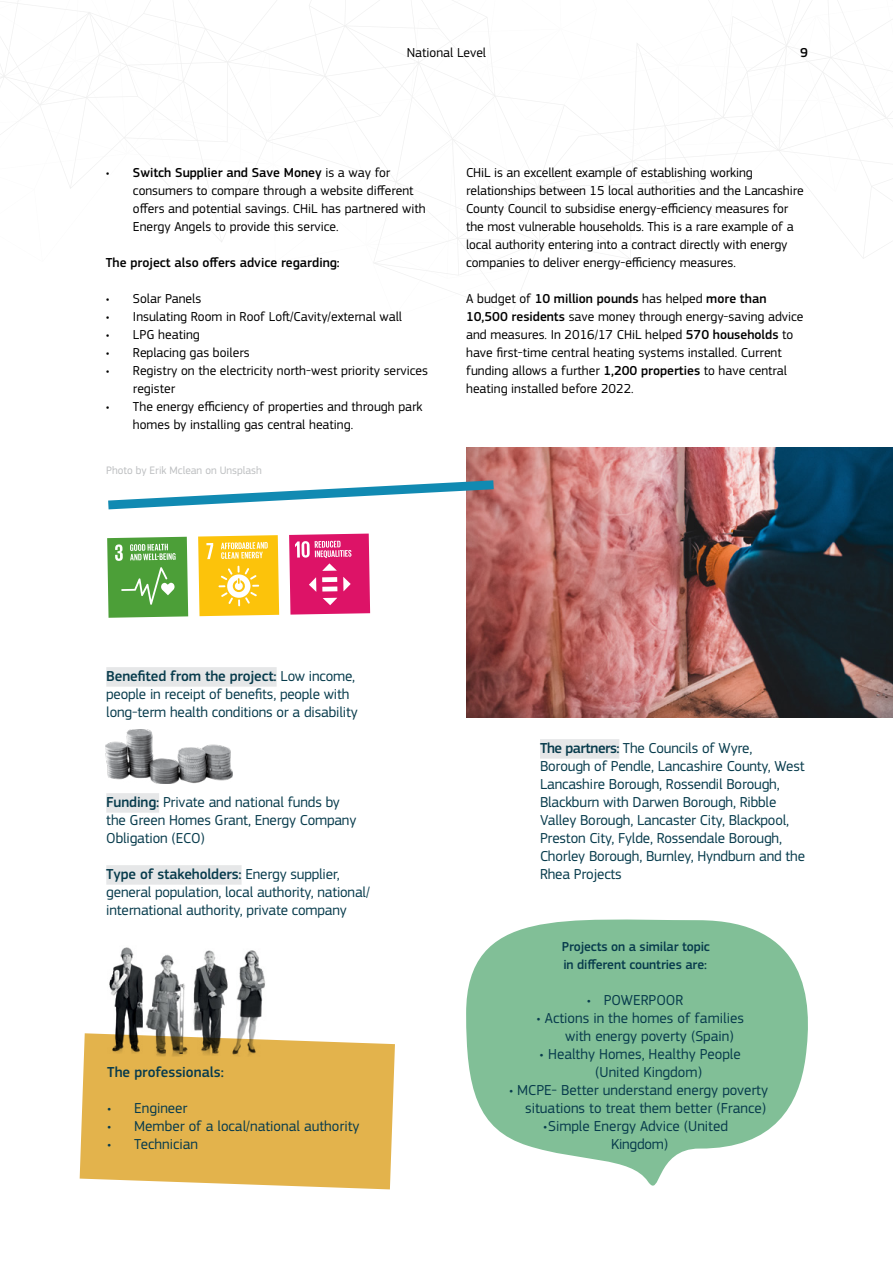
<style>
.page{position:relative;width:893px;height:1263px;background:#fff}
.page>*{position:absolute;margin:0;border:0;box-sizing:border-box;transform-origin:0 0}
.t1{font:15px/18px "EC Square Sans Pro";letter-spacing:-.01em;color:#073b4c}
.t2{font:500 15px "EC Square Sans Pro";color:#073b4c}
.t3{font:13.5px/18px "EC Square Sans Pro";color:#000}
.t4{font:500 13.5px/18px "EC Square Sans Pro";letter-spacing:-.01em;color:#073b4c}
.t5{font:500 13.5px "EC Square Sans Pro";color:#000}
.t6{font:11.25px "EC Square Sans Pro";color:#bcbec0}
.s1{font-weight:500}
</style>
<div class="page">
<svg style="left:0;top:0;width:893px;height:314px"></svg>
<img style="left:466px;top:447px;width:427px;height:270px">
<svg style="left:108px;top:480px;width:386px;height:29px"></svg>
<div style="left:540px;top:739px;width:79px;height:20px;background:#e6e7e8"></div>
<svg style="left:107px;top:537px;width:81px;height:81px;background:#64ac53"></svg>
<svg style="left:198px;top:535px;width:81px;height:81px;background:#fccc33"></svg>
<svg style="left:289px;top:534px;width:81px;height:81px;background:#e1357c"></svg>
<svg style="left:80px;top:1033px;width:315px;height:156px;background:#e5b859"></svg>
<div style="left:106px;top:667px;width:171px;height:20px;background:#e6e7e8"></div>
<div style="left:106px;top:793px;width:53px;height:20px;background:#e6e7e8"></div>
<div style="left:106px;top:865px;width:136px;height:20px;background:#e6e7e8"></div>
<img style="left:107px;top:947px;width:36px;height:106px">
<img style="left:191px;top:950px;width:77px;height:106px">
<img style="left:143px;top:954px;width:46px;height:102px">
<svg style="left:466px;top:919px;width:342px;height:267px;fill:#81bf97"></svg>
<img style="left:106px;top:730px;width:127px;height:54px">
<p class="t3" style="left:407px;top:43px;width:81px">National Level</p>
<p class="t5" style="left:800px;top:44px;width:9px">9</p>
<p class="t3" style="left:133px;top:164px;width:294px;text-indent:-27px">• <span class="s1">Switch Supplier and Save Money</span> is a way for consumers to compare through a website different offers and potential savings. CHiL has partnered with Energy Angels to provide this service.</p>
<p class="t5" style="left:106px;top:255px;width:235px">The project also offers advice regarding:</p>
<p class="t3" style="left:106px;top:290px;width:97px">• Solar Panels</p>
<p class="t3" style="left:106px;top:308px;width:298px">• Insulating Room in Roof Loft/Cavity/external wall</p>
<p class="t3" style="left:106px;top:326px;width:95px">• LPG heating</p>
<p class="t3" style="left:106px;top:344px;width:145px">• Replacing gas boilers</p>
<p class="t3" style="left:133px;top:362px;width:297px;text-indent:-27px">• Registry on the electricity north-west priority services register</p>
<p class="t3" style="left:133px;top:398px;width:291px;text-indent:-27px">• The energy efficiency of properties and through park homes by installing gas central heating.</p>
<p class="t6" style="left:106px;top:463px;width:157px">Photo by Erik Mclean on Unsplash</p>
<p class="t3" style="left:466px;top:164px;width:339px">CHiL is an excellent example of establishing working relationships between 15 local authorities and the Lancashire County Council to subsidise energy-efficiency measures for the most vulnerable households. This is a rare example of a local authority entering into a contract directly with energy companies to deliver energy-efficiency measures.</p>
<p class="t3" style="left:466px;top:290px;width:339px">A budget of <span class="s1">10 million pounds</span> has helped <span class="s1">more than 10,500 residents</span> save money through energy-saving advice and measures. In 2016/17 CHiL helped <span class="s1">570 households</span> to have first-time central heating systems installed. Current funding allows a further <span class="s1">1,200 properties</span> to have central heating installed before 2022.</p>
<p class="t1" style="left:106px;top:667px;width:253px"><span class="s1">Benefited from the project:</span> Low income, people in receipt of benefits, people with long-term health conditions or a disability</p>
<p class="t1" style="left:106px;top:793px;width:252px"><span class="s1">Funding:</span> Private and national funds by the Green Homes Grant, Energy Company<br>Obligation (ECO)</p>
<p class="t1" style="left:106px;top:865px;width:265px"><span class="s1">Type of stakeholders:</span> Energy supplier, general population, local authority, national/ international authority, private company</p>
<p class="t2" style="left:107px;top:1064px;width:118px">The professionals:</p>
<p class="t1" style="left:107px;top:1099px;width:82px">• Engineer</p>
<p class="t1" style="left:107px;top:1117px;width:254px">• Member of a local/national authority</p>
<p class="t1" style="left:107px;top:1135px;width:92px">• Technician</p>
<p class="t1" style="left:540px;top:739px;width:266px"><span class="s1">The partners:</span> The Councils of Wyre, Borough of Pendle, Lancashire County, West Lancashire Borough, Rossendil Borough, Blackburn with Darwen Borough, Ribble Valley Borough, Lancaster City, Blackpool, Preston City, Fylde, Rossendale Borough, Chorley Borough, Burnley, Hyndburn and the Rhea Projects</p>
<p class="t4" style="left:562px;top:938px;width:150px">Projects on a similar topic in different countries are:</p>
<p class="t1" style="left:587px;top:991px;width:98px">• POWERPOOR</p>
<p class="t1" style="left:565px;top:1009px;width:180px;text-indent:-29px">• Actions in the homes of families with energy poverty (Spain)</p>
<p class="t1" style="left:595px;top:1045px;width:147px;text-indent:-56px">• Healthy Homes, Healthy People (United Kingdom)</p>
<p class="t1" style="left:509px;top:1081px;width:260px;text-align:right">• MCPE- Better understand energy poverty situations to treat them better (France)</p>
<p class="t1" style="left:543px;top:1117px;width:187px;text-align:center">•Simple Energy Advice (United<br>Kingdom)</p>
</div>
